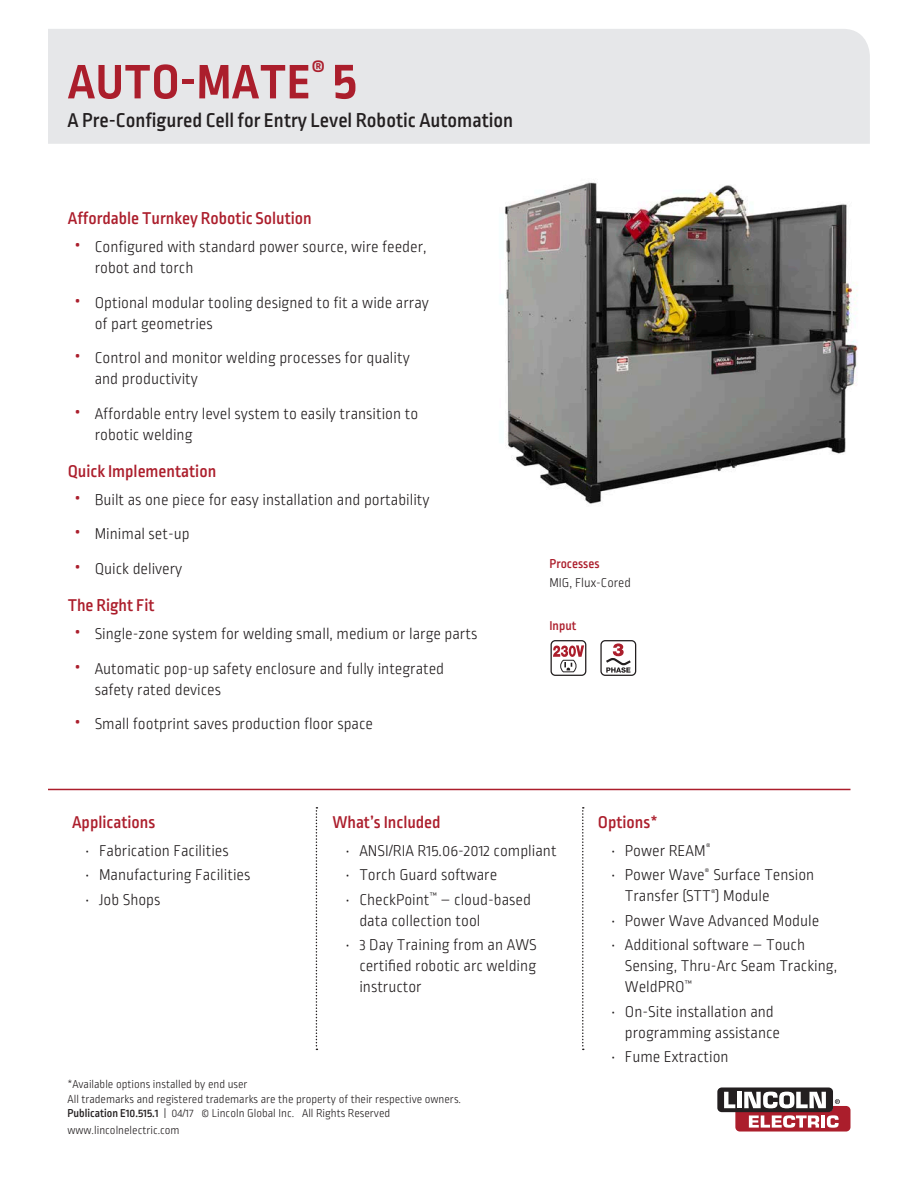
<style>
.page{position:relative;width:918px;height:1188px;background:#fff}
.page>*{position:absolute;margin:0;border:0;box-sizing:border-box;transform-origin:0 0}
.t1{font:700 51px "Ropa Sans Pro";letter-spacing:.01em;color:#ab1e2c}
.t2{font:500 21px "Ropa Sans Pro";color:#231f20}
._04-Main_Text{font:500 18px "Ropa Sans Pro";color:#ac1e2c}
.t3{font:300 16.5px/21px "Ropa Sans Pro";color:#231f20}
._04-Main_Text-2{font:500 13.5px "Ropa Sans Pro";color:#ac1e2c}
._04-Main_Text-3{font:300 13.5px "Ropa Sans Pro";color:#231f20}
.t4{font:300 12px "Ropa Sans Pro";color:#231f20}
.s1{font-size:55.5px}
.s2{font-weight:400;font-size:27px;color:#ab1e2c}
.s3{font-weight:500}
</style>
<div class="page">
<div style="left:48px;top:29px;width:822px;height:115px;background:#e6e7e9"></div>
<div style="left:717px;top:1088px;width:116px;height:24px;background:#231f20;border-radius:4px"></div>
<svg style="left:724px;top:1092px;width:126px;height:40px"></svg>
<img style="left:505px;top:182px;width:353px;height:322px">
<hr style="left:48px;top:789px;width:802px;height:1px;background:#ac1e2c">
<div style="left:600px;top:640px;width:36px;height:36px;border:1px solid #231f20;border-radius:4px"></div>
<svg style="left:606px;top:643px;width:25px;height:30px"></svg>
<div style="left:551px;top:640px;width:35px;height:36px;border:1px solid #231f20;border-radius:4px"></div>
<svg style="left:553px;top:645px;width:31px;height:28px"></svg>
<svg style="left:316px;top:807px;width:1px;height:243px"></svg>
<svg style="left:582px;top:807px;width:2px;height:243px"></svg>
<p class="t1" style="left:68px;top:53px;width:291px">AUTO-MATE<sup>®</sup> <span class="s1">5</span></p>
<p class="t2" style="left:68px;top:108px;width:447px">A Pre-Configured Cell for Entry Level Robotic Automation</p>
<p class="_04-Main_Text" style="left:68px;top:209px;width:246px">Affordable Turnkey Robotic Solution</p>
<p class="t3" style="left:95px;top:237px;width:333px;text-indent:-20px"><span class="s2">•</span> Configured with standard power source, wire feeder, robot and torch</p>
<p class="t3" style="left:95px;top:293px;width:336px;text-indent:-20px"><span class="s2">•</span> Optional modular tooling designed to fit a wide array of part geometries</p>
<p class="t3" style="left:95px;top:348px;width:317px;text-indent:-20px"><span class="s2">•</span> Control and monitor welding processes for quality and productivity</p>
<p class="t3" style="left:95px;top:404px;width:325px;text-indent:-20px"><span class="s2">•</span> Affordable entry level system to easily transition to robotic welding</p>
<p class="_04-Main_Text" style="left:68px;top:461px;width:150px">Quick Implementation</p>
<p class="t3" style="left:74px;top:490px;width:357px"><span class="s2">•</span> Built as one piece for easy installation and portability</p>
<p class="t3" style="left:74px;top:525px;width:117px"><span class="s2">•</span> Minimal set-up</p>
<p class="t3" style="left:74px;top:559px;width:109px"><span class="s2">•</span> Quick delivery</p>
<p class="_04-Main_Text" style="left:68px;top:596px;width:88px">The Right Fit</p>
<p class="t3" style="left:74px;top:624px;width:404px"><span class="s2">•</span> Single-zone system for welding small, medium or large parts</p>
<p class="t3" style="left:95px;top:659px;width:351px;text-indent:-20px"><span class="s2">•</span> Automatic pop-up safety enclosure and fully integrated safety rated devices</p>
<p class="t3" style="left:74px;top:714px;width:300px"><span class="s2">•</span> Small footprint saves production floor space</p>
<p class="_04-Main_Text-2" style="left:550px;top:556px;width:51px">Processes</p>
<p class="_04-Main_Text-3" style="left:550px;top:576px;width:83px">MIG, Flux-Cored</p>
<p class="_04-Main_Text-2" style="left:550px;top:618px;width:28px">Input</p>
<p class="_04-Main_Text" style="left:72px;top:812px;width:85px">Applications</p>
<p class="t3" style="left:86px;top:841px;width:145px">• Fabrication Facilities</p>
<p class="t3" style="left:86px;top:866px;width:166px">• Manufacturing Facilities</p>
<p class="t3" style="left:86px;top:890px;width:76px">• Job Shops</p>
<p class="_04-Main_Text" style="left:332px;top:812px;width:110px">What’s Included</p>
<p class="t3" style="left:346px;top:841px;width:212px">• ANSI/RIA R15.06-2012 compliant</p>
<p class="t3" style="left:346px;top:866px;width:153px">• Torch Guard software</p>
<p class="t3" style="left:359px;top:890px;width:173px;text-indent:-13px">• CheckPoint<sup>™</sup> – cloud-based data collection tool</p>
<p class="t3" style="left:359px;top:936px;width:179px;text-align:justify;text-indent:-14px">• 3 Day Training from an AWS certified robotic arc welding instructor</p>
<p class="t4" style="left:68px;top:1078px;width:182px">*Available options installed by end user</p>
<p class="t4" style="left:68px;top:1092px;width:395px">All trademarks and registered trademarks are the property of their respective owners.</p>
<p class="t4" style="left:68px;top:1107px;width:324px"><span class="s3">Publication E10.515.1</span> | 04/17 © Lincoln Global Inc. All Rights Reserved</p>
<p class="t4" style="left:68px;top:1124px;width:114px">www.lincolnelectric.com</p>
<p class="_04-Main_Text" style="left:598px;top:812px;width:61px">Options*</p>
<p class="t3" style="left:611px;top:841px;width:101px">• Power REAM<sup>®</sup></p>
<p class="t3" style="left:625px;top:866px;width:191px;text-indent:-14px">• Power Wave<sup>®</sup> Surface Tension<br>Transfer (STT<sup>®</sup>) Module</p>
<p class="t3" style="left:611px;top:911px;width:209px">• Power Wave Advanced Module</p>
<p class="t3" style="left:625px;top:936px;width:214px;text-indent:-14px">• Additional software – Touch<br>Sensing, Thru-Arc Seam Tracking,<br>WeldPRO<sup>™</sup></p>
<p class="t3" style="left:625px;top:1002px;width:157px;text-indent:-14px">• On-Site installation and programming assistance</p>
<p class="t3" style="left:611px;top:1048px;width:119px">• Fume Extraction</p>
</div>
